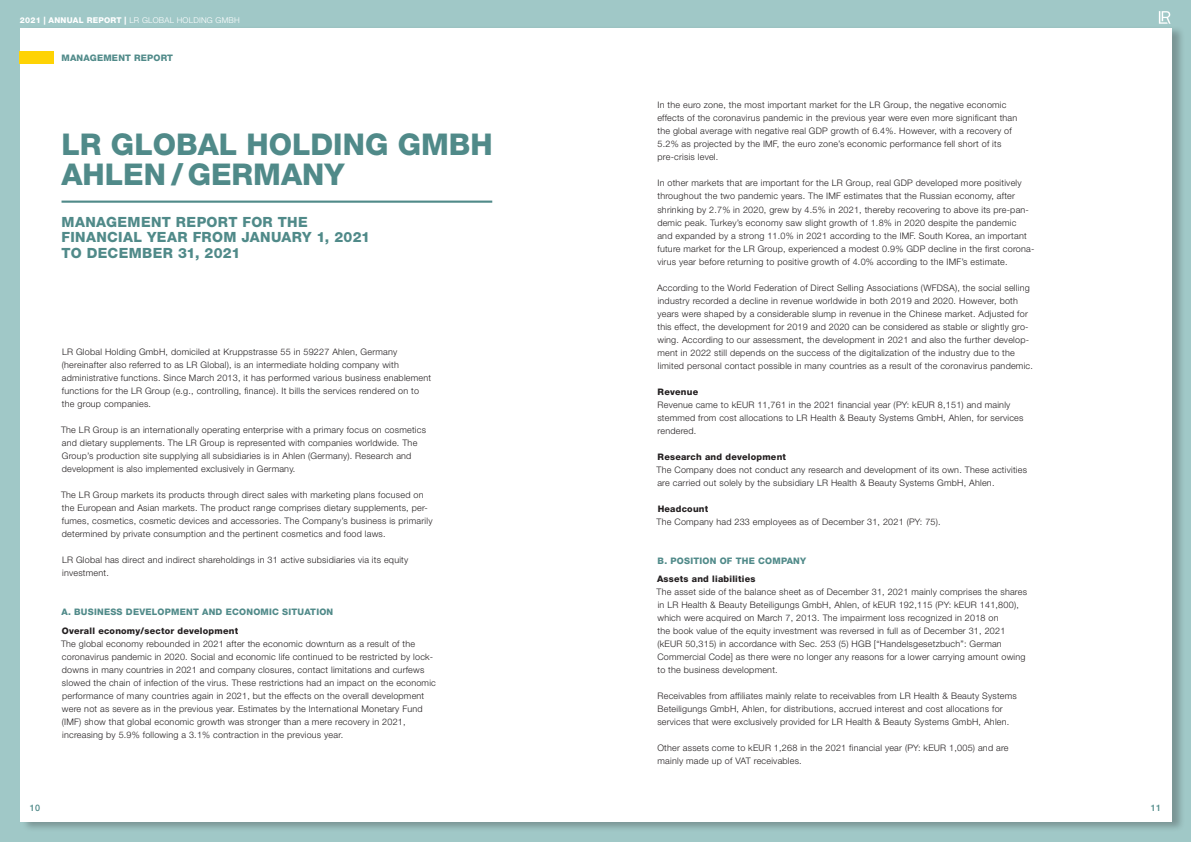
<style>
.page{position:relative;width:1191px;height:842px;background:#a0c8c7}
.page>*{position:absolute;margin:0;border:0;box-sizing:border-box;transform-origin:0 0}
.Head_22pt{font:800 30px/30px "Helvetica Neue LT Pro";color:#508a89}
.Head_22pt-2{font:800 14.1px/15.5px "Helvetica Neue LT Pro";letter-spacing:.025em;color:#508a89}
.Fließtext{font:300 9px/13px "Helvetica Neue LT Pro";letter-spacing:.025em;color:#231f20}
.Fließtext-2{font:800 9px "Helvetica Neue LT Pro";letter-spacing:.025em;color:#231f20}
.Fließtext-3{font:800 9px "Helvetica Neue LT Pro";letter-spacing:.025em;color:#508a89}
.t1{font:500 9px "Helvetica Neue LT Pro";color:#508a89}
.t2{font:300 8px "Helvetica Neue LT Pro";letter-spacing:.03em;color:#fff}
.s1{font-weight:800}
</style>
<div class="page">
<div style="left:21px;top:26px;width:1164px;height:806px;background:#231f20;opacity:.3"></div>
<div style="left:20px;top:28px;width:1151px;height:794px;background:#fff"></div>
<svg style="left:1158px;top:11px;width:12px;height:13px"></svg>
<hr style="left:62px;top:201px;width:430px;height:2px;background:#508a89">
<div style="left:20px;top:51px;width:34px;height:13px;background:#fed304"></div>
<p class="t2" style="left:20px;top:15px;width:221px"><span class="s1">2021 | ANNUAL REPORT |</span> LR GLOBAL HOLDING GMBH</p>
<p class="Fließtext-3" style="left:62px;top:52px;width:113px">MANAGEMENT REPORT</p>
<p class="Head_22pt" style="left:62px;top:129px;width:433px">LR GLOBAL HOLDING GMBH<br>AHLEN /GERMANY</p>
<p class="Head_22pt-2" style="left:62px;top:214px;width:310px">MANAGEMENT REPORT FOR THE<br>FINANCIAL YEAR FROM JANUARY 1, 2021<br>TO DECEMBER 31, 2021</p>
<p class="Fließtext" style="left:62px;top:345px;width:371px">LR Global Holding GmbH, domiciled at Kruppstrasse 55 in 59227 Ahlen, Germany (hereinafter also referred to as LR Global), is an intermediate holding company with administrative functions. Since March 2013, it has performed various business enablement functions for the LR Group (e.g., controlling, finance). It bills the services rendered on to the group companies.</p>
<p class="Fließtext" style="left:61px;top:423px;width:366px">The LR Group is an internationally operating enterprise with a primary focus on cosmetics and dietary supplements. The LR Group is represented with companies worldwide. The Group’s production site supplying all subsidiaries is in Ahlen (Germany). Research and development is also implemented exclusively in Germany.</p>
<p class="Fließtext" style="left:61px;top:488px;width:373px">The LR Group markets its products through direct sales with marketing plans focused on the European and Asian markets. The product range comprises dietary supplements, per&shy;fumes, cosmetics, cosmetic devices and accessories. The Company’s business is primarily determined by private consumption and the pertinent cosmetics and food laws.</p>
<p class="Fließtext" style="left:62px;top:553px;width:348px">LR Global has direct and indirect shareholdings in 31 active subsidiaries via its equity investment.</p>
<p class="Fließtext-3" style="left:62px;top:607px;width:273px">A. BUSINESS DEVELOPMENT AND ECONOMIC SITUATION</p>
<p class="Fließtext-2" style="left:62px;top:625px;width:178px">Overall economy/sector development</p>
<p class="Fließtext" style="left:61px;top:637px;width:376px">The global economy rebounded in 2021 after the economic downturn as a result of the coronavirus pandemic in 2020. Social and economic life continued to be restricted by lock&shy;downs in many countries in 2021 and company closures, contact limitations and curfews slowed the chain of infection of the virus. These restrictions had an impact on the economic performance of many countries again in 2021, but the effects on the overall development were not as severe as in the previous year. Estimates by the International Monetary Fund (IMF) show that global economic growth was stronger than a mere recovery in 2021, increasing by 5.9% following a 3.1% contraction in the previous year.</p>
<p class="Fließtext" style="left:657px;top:99px;width:361px">In the euro zone, the most important market for the LR Group, the negative economic effects of the coronavirus pandemic in the previous year were even more significant than the global average with negative real GDP growth of 6.4%. However, with a recovery of 5.2% as projected by the IMF, the euro zone’s economic performance fell short of its pre-crisis level.</p>
<p class="Fließtext" style="left:657px;top:177px;width:378px">In other markets that are important for the LR Group, real GDP developed more positively throughout the two pandemic years. The IMF estimates that the Russian economy, after shrinking by 2.7% in 2020, grew by 4.5% in 2021, thereby recovering to above its pre-pan&shy;demic peak. Turkey’s economy saw slight growth of 1.8% in 2020 despite the pandemic<br>and expanded by a strong 11.0% in 2021 according to the IMF. South Korea, an important future market for the LR Group, experienced a modest 0.9% GDP decline in the first corona&shy;virus year before returning to positive growth of 4.0% according to the IMF’s estimate.</p>
<p class="Fließtext" style="left:657px;top:281px;width:377px">According to the World Federation of Direct Selling Associations (WFDSA), the social selling industry recorded a decline in revenue worldwide in both 2019 and 2020. However, both years were shaped by a considerable slump in revenue in the Chinese market. Adjusted for this effect, the development for 2019 and 2020 can be considered as stable or slightly gro&shy;wing. According to our assessment, the development in 2021 and also the further develop&shy;ment in 2022 still depends on the success of the digitalization of the industry due to the limited personal contact possible in many countries as a result of the coronavirus pandemic.</p>
<p class="Fließtext-2" style="left:657px;top:386px;width:42px">Revenue</p>
<p class="Fließtext" style="left:657px;top:398px;width:367px">Revenue came to kEUR 11,761 in the 2021 financial year (PY: kEUR 8,151) and mainly stemmed from cost allocations to LR Health &amp; Beauty Systems GmbH, Ahlen, for services rendered.</p>
<p class="Fließtext-2" style="left:657px;top:451px;width:130px">Research and development</p>
<p class="Fließtext" style="left:656px;top:463px;width:372px">The Company does not conduct any research and development of its own. These activities are carried out solely by the subsidiary LR Health &amp; Beauty Systems GmbH, Ahlen.</p>
<p class="Fließtext-2" style="left:657px;top:503px;width:52px">Headcount</p>
<p class="Fließtext" style="left:656px;top:515px;width:286px">The Company had 233 employees as of December 31, 2021 (PY: 75).</p>
<p class="Fließtext-3" style="left:657px;top:555px;width:150px">B. POSITION OF THE COMPANY</p>
<p class="Fließtext-2" style="left:657px;top:574px;width:100px">Assets and liabilities</p>
<p class="Fließtext" style="left:656px;top:585px;width:372px">The asset side of the balance sheet as of December 31, 2021 mainly comprises the shares in LR Health &amp; Beauty Beteiligungs GmbH, Ahlen, of kEUR 192,115 (PY: kEUR 141,800), which were acquired on March 7, 2013. The impairment loss recognized in 2018 on<br>the book value of the equity investment was reversed in full as of December 31, 2021 (kEUR 50,315) in accordance with Sec. 253 (5) HGB [“Handelsgesetzbuch”: German Commercial Code] as there were no longer any reasons for a lower carrying amount owing to the business development.</p>
<p class="Fließtext" style="left:657px;top:689px;width:361px">Receivables from affiliates mainly relate to receivables from LR Health &amp; Beauty Systems<br>Beteiligungs GmbH, Ahlen, for distributions, accrued interest and cost allocations for services that were exclusively provided for LR Health &amp; Beauty Systems GmbH, Ahlen.</p>
<p class="Fließtext" style="left:657px;top:741px;width:353px">Other assets come to kEUR 1,268 in the 2021 financial year (PY: kEUR 1,005) and are mainly made up of VAT receivables.</p>
<p class="t1" style="left:30px;top:802px;width:12px">10</p>
<p class="t1" style="left:1151px;top:802px;width:12px">11</p>
</div>
